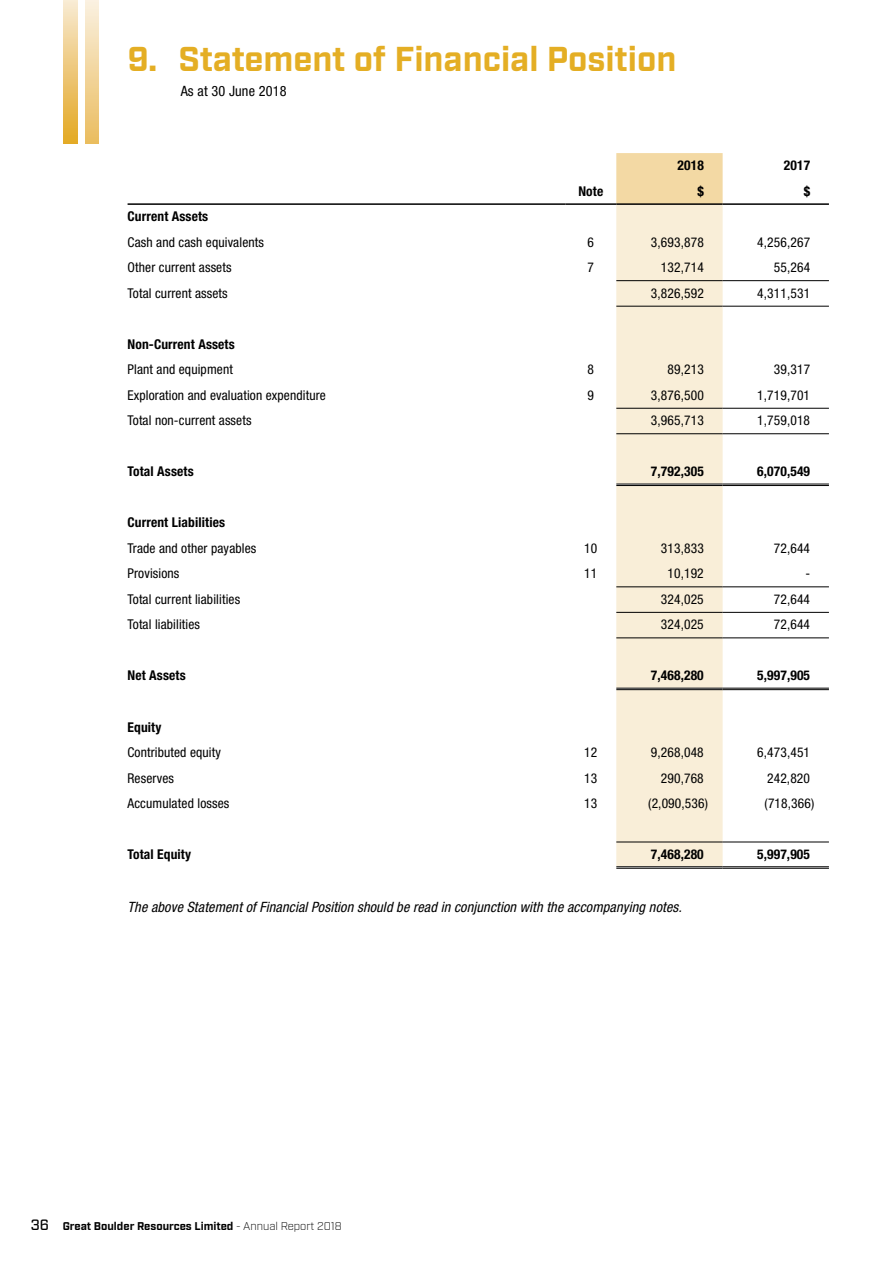
<style>
.page{position:relative;width:893px;height:1263px;background:#fff}
.page>*{position:absolute;margin:0;border:0;box-sizing:border-box;transform-origin:0 0}
.t1{font:700 34.5px "Industry";color:#e4ae24}
.t2{font:italic condensed 14.25px "Helvetica Neue";letter-spacing:.01em;color:#000}
.t3{font:condensed 14.25px "Helvetica Neue";letter-spacing:.01em;color:#000}
.t4{font:condensed 13.5px "Helvetica Neue";letter-spacing:.01em;color:#000}
.t5{font:700 condensed 13.5px "Helvetica Neue";letter-spacing:.01em;color:#000}
.t6{font:700 condensed 13.5px "Helvetica Neue";letter-spacing:.01em;color:#000}
.t7{font:700 11.25px "Industry";color:#000}
.s1{font-weight:500;font-size:15px}
.s2{font-weight:300}
</style>
<div class="page">
<div style="left:616px;top:153px;width:107px;height:50px;background:#f3d9a4"></div>
<div style="left:616px;top:205px;width:107px;height:661px;background:#f9eed8"></div>
<hr style="left:616px;top:280px;width:107px;height:1px;background:#000">
<hr style="left:723px;top:280px;width:106px;height:1px;background:#000">
<hr style="left:616px;top:306px;width:107px;height:1px;background:#000">
<hr style="left:723px;top:306px;width:106px;height:1px;background:#000">
<hr style="left:616px;top:408px;width:107px;height:1px;background:#000">
<hr style="left:723px;top:408px;width:106px;height:1px;background:#000">
<hr style="left:616px;top:433px;width:107px;height:1px;background:#000">
<hr style="left:723px;top:433px;width:106px;height:1px;background:#000">
<hr style="left:616px;top:484px;width:107px;height:1px;background:#000">
<hr style="left:616px;top:485px;width:107px;height:1px;background:#000">
<hr style="left:723px;top:484px;width:106px;height:1px;background:#000">
<hr style="left:723px;top:485px;width:106px;height:1px;background:#000">
<hr style="left:616px;top:586px;width:107px;height:1px;background:#000">
<hr style="left:723px;top:586px;width:106px;height:1px;background:#000">
<hr style="left:616px;top:612px;width:107px;height:1px;background:#000">
<hr style="left:723px;top:612px;width:106px;height:1px;background:#000">
<hr style="left:616px;top:637px;width:107px;height:1px;background:#000">
<hr style="left:723px;top:637px;width:106px;height:1px;background:#000">
<hr style="left:616px;top:688px;width:107px;height:1px;background:#000">
<hr style="left:616px;top:689px;width:107px;height:1px;background:#000">
<hr style="left:723px;top:688px;width:106px;height:1px;background:#000">
<hr style="left:723px;top:689px;width:106px;height:1px;background:#000">
<hr style="left:616px;top:866px;width:107px;height:1px;background:#000">
<hr style="left:616px;top:868px;width:107px;height:1px;background:#000">
<hr style="left:723px;top:866px;width:106px;height:1px;background:#000">
<hr style="left:723px;top:868px;width:106px;height:1px;background:#000">
<hr style="left:616px;top:842px;width:107px;height:1px;background:#000">
<hr style="left:723px;top:842px;width:106px;height:1px;background:#000">
<hr style="left:128px;top:203px;width:437px;height:2px;background:#000">
<hr style="left:565px;top:203px;width:51px;height:2px;background:#000">
<hr style="left:616px;top:203px;width:107px;height:2px;background:#000">
<hr style="left:723px;top:203px;width:106px;height:2px;background:#000">
<svg style="left:64px;top:0;width:13px;height:143px;background:#edc879"></svg>
<svg style="left:85px;top:0;width:14px;height:143px;background:#f2d69f"></svg>
<h1 class="t1" style="left:128px;top:38px;width:550px">9. Statement of Financial Position</h1>
<p class="t3" style="left:181px;top:82px;width:107px">As at 30 June 2018</p>
<p class="t5" style="left:578px;top:183px;width:26px">Note</p>
<p class="t6" style="left:677px;top:157px;width:28px">2018</p>
<p class="t6" style="left:784px;top:157px;width:28px">2017</p>
<p class="t6" style="left:697px;top:183px;width:8px">$</p>
<p class="t6" style="left:804px;top:183px;width:8px">$</p>
<p class="t5" style="left:128px;top:208px;width:82px">Current Assets</p>
<p class="t4" style="left:128px;top:234px;width:138px">Cash and cash equivalents</p>
<p class="t4" style="left:588px;top:234px;width:8px">6</p>
<p class="t4" style="left:651px;top:234px;width:54px">3,693,878</p>
<p class="t4" style="left:757px;top:234px;width:54px">4,256,267</p>
<p class="t4" style="left:128px;top:260px;width:105px">Other current assets</p>
<p class="t4" style="left:588px;top:260px;width:8px">7</p>
<p class="t4" style="left:661px;top:260px;width:44px">132,714</p>
<p class="t4" style="left:774px;top:260px;width:38px">55,264</p>
<p class="t4" style="left:128px;top:285px;width:102px">Total current assets</p>
<p class="t4" style="left:651px;top:285px;width:54px">3,826,592</p>
<p class="t4" style="left:757px;top:285px;width:54px">4,311,531</p>
<p class="t5" style="left:128px;top:336px;width:109px">Non-Current Assets</p>
<p class="t4" style="left:128px;top:362px;width:107px">Plant and equipment</p>
<p class="t4" style="left:587px;top:362px;width:8px">8</p>
<p class="t4" style="left:667px;top:362px;width:38px">89,213</p>
<p class="t4" style="left:774px;top:362px;width:38px">39,317</p>
<p class="t4" style="left:128px;top:387px;width:200px">Exploration and evaluation expenditure</p>
<p class="t4" style="left:587px;top:387px;width:8px">9</p>
<p class="t4" style="left:651px;top:387px;width:54px">3,876,500</p>
<p class="t4" style="left:757px;top:387px;width:54px">1,719,701</p>
<p class="t4" style="left:128px;top:413px;width:126px">Total non-current assets</p>
<p class="t4" style="left:651px;top:413px;width:54px">3,965,713</p>
<p class="t4" style="left:757px;top:413px;width:54px">1,759,018</p>
<p class="t5" style="left:128px;top:463px;width:68px">Total Assets</p>
<p class="t5" style="left:651px;top:463px;width:54px">7,792,305</p>
<p class="t5" style="left:757px;top:463px;width:54px">6,070,549</p>
<p class="t5" style="left:128px;top:514px;width:99px">Current Liabilities</p>
<p class="t4" style="left:128px;top:540px;width:130px">Trade and other payables</p>
<p class="t4" style="left:584px;top:540px;width:15px">10</p>
<p class="t4" style="left:661px;top:540px;width:44px">313,833</p>
<p class="t4" style="left:774px;top:540px;width:38px">72,644</p>
<p class="t4" style="left:127px;top:566px;width:53px">Provisions</p>
<p class="t4" style="left:584px;top:566px;width:15px">11</p>
<p class="t4" style="left:667px;top:566px;width:38px">10,192</p>
<p class="t4" style="left:805px;top:566px;width:6px">-</p>
<p class="t4" style="left:127px;top:591px;width:114px">Total current liabilities</p>
<p class="t4" style="left:661px;top:591px;width:44px">324,025</p>
<p class="t4" style="left:774px;top:591px;width:38px">72,644</p>
<p class="t4" style="left:127px;top:617px;width:74px">Total liabilities</p>
<p class="t4" style="left:661px;top:617px;width:44px">324,025</p>
<p class="t4" style="left:774px;top:617px;width:38px">72,644</p>
<p class="t5" style="left:127px;top:667px;width:60px">Net Assets</p>
<p class="t5" style="left:651px;top:667px;width:54px">7,468,280</p>
<p class="t5" style="left:757px;top:667px;width:54px">5,997,905</p>
<p class="t5" style="left:127px;top:718px;width:35px">Equity</p>
<p class="t4" style="left:127px;top:744px;width:95px">Contributed equity</p>
<p class="t4" style="left:584px;top:744px;width:15px">12</p>
<p class="t4" style="left:651px;top:744px;width:54px">9,268,048</p>
<p class="t4" style="left:757px;top:744px;width:54px">6,473,451</p>
<p class="t4" style="left:127px;top:770px;width:48px">Reserves</p>
<p class="t4" style="left:584px;top:770px;width:15px">13</p>
<p class="t4" style="left:661px;top:770px;width:44px">290,768</p>
<p class="t4" style="left:767px;top:770px;width:44px">242,820</p>
<p class="t4" style="left:127px;top:795px;width:103px">Accumulated losses</p>
<p class="t4" style="left:584px;top:795px;width:15px">13</p>
<p class="t4" style="left:648px;top:795px;width:61px">(2,090,536)</p>
<p class="t4" style="left:765px;top:795px;width:51px">(718,366)</p>
<p class="t5" style="left:127px;top:846px;width:65px">Total Equity</p>
<p class="t5" style="left:651px;top:846px;width:54px">7,468,280</p>
<p class="t5" style="left:757px;top:846px;width:54px">5,997,905</p>
<p class="t2" style="left:128px;top:899px;width:556px">The above Statement of Financial Position should be read in conjunction with the accompanying notes.</p>
<p class="t7" style="left:31px;top:1219px;width:312px"><span class="s1">36</span> Great Boulder Resources Limited <span class="s2">- Annual Report 2018</span></p>
</div>
